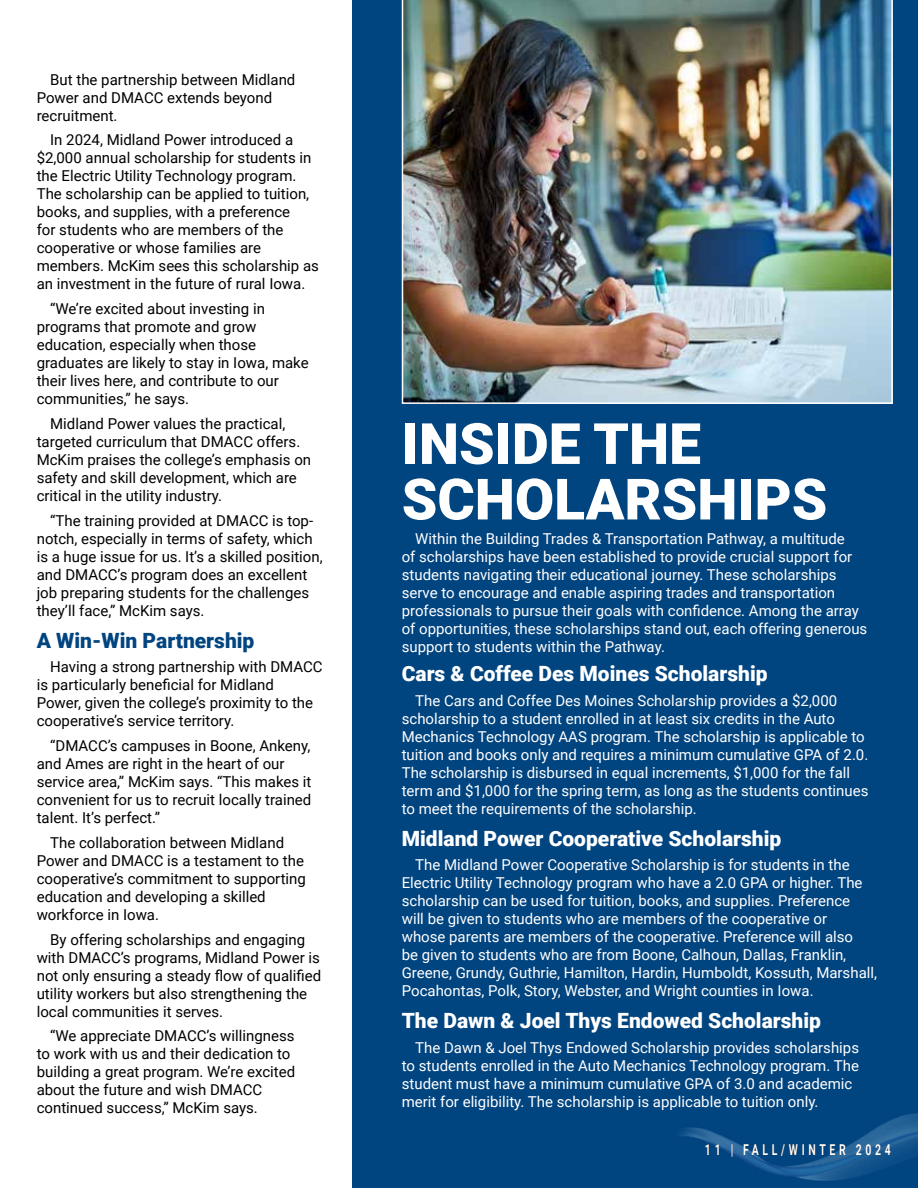
<style>
.page{position:relative;width:918px;height:1188px;background:#fff}
.page>*{position:absolute;margin:0;border:0;box-sizing:border-box;transform-origin:0 0}
.t1{font:900 57px/55.5px "Roboto";color:#fff}
.t2{font:900 21px "Roboto";color:#fff}
.t3{font:900 21px "Roboto";color:#004480}
.t4{font:15px/18px "Roboto";color:#000}
.t5{font:15px/18px "Roboto";color:#fff}
.t6{font:700 15px "Roboto";letter-spacing:.35em;color:#fff;scale:.7 1}
</style>
<div class="page">
<div style="left:352px;top:0;width:566px;height:1188px;background:#004480"></div>
<img style="left:402px;top:0;width:491px;height:404px">
<p class="t4" style="left:37px;top:70px;width:260px;text-indent:14px">But the partnership between Midland<br>Power and DMACC extends beyond recruitment.</p>
<p class="t4" style="left:37px;top:131px;width:284px;text-indent:14px">In 2024, Midland Power introduced a $2,000 annual scholarship for students in the Electric Utility Technology program.<br>The scholarship can be applied to tuition, books, and supplies, with a preference<br>for students who are members of the cooperative or whose families are members. McKim sees this scholarship as an investment in the future of rural Iowa.</p>
<p class="t4" style="left:37px;top:299px;width:274px;text-indent:14px">“We’re excited about investing in programs that promote and grow education, especially when those graduates are likely to stay in Iowa, make their lives here, and contribute to our communities,” he says.</p>
<p class="t4" style="left:37px;top:414px;width:276px;text-indent:14px">Midland Power values the practical, targeted curriculum that DMACC offers.<br>McKim praises the college’s emphasis on safety and skill development, which are critical in the utility industry.</p>
<p class="t4" style="left:37px;top:511px;width:287px;text-indent:14px">“The training provided at DMACC is top&shy;notch, especially in terms of safety, which is a huge issue for us. It’s a skilled position, and DMACC’s program does an excellent job preparing students for the challenges they’ll face,” McKim says.</p>
<p class="t3" style="left:37px;top:625px;width:219px">A Win-Win Partnership</p>
<p class="t4" style="left:50px;top:658px;width:274px">Having a strong partnership with DMACC</p>
<p class="t4" style="left:37px;top:676px;width:239px">is particularly beneficial for Midland</p>
<p class="t4" style="left:37px;top:694px;width:278px">Power, given the college’s proximity to the cooperative’s service territory.</p>
<p class="t4" style="left:37px;top:736px;width:276px;text-indent:14px">“DMACC’s campuses in Boone, Ankeny, and Ames are right in the heart of our service area,” McKim says. “This makes it convenient for us to recruit locally trained talent. It’s perfect.”</p>
<p class="t4" style="left:37px;top:833px;width:271px;text-indent:14px">The collaboration between Midland Power and DMACC is a testament to the cooperative’s commitment to supporting education and developing a skilled workforce in Iowa.</p>
<p class="t4" style="left:37px;top:930px;width:286px;text-indent:14px">By offering scholarships and engaging with DMACC’s programs, Midland Power is not only ensuring a steady flow of qualified utility workers but also strengthening the local communities it serves.</p>
<p class="t4" style="left:37px;top:1027px;width:260px;text-indent:14px">“We appreciate DMACC’s willingness to work with us and their dedication to building a great program. We’re excited about the future and wish DMACC continued success,” McKim says.</p>
<h1 class="t1" style="left:402px;top:414px;width:427px">INSIDE THE<br>SCHOLARSHIPS</h1>
<p class="t5" style="left:402px;top:529px;width:467px;text-indent:14px">Within the Building Trades &amp; Transportation Pathway, a multitude<br>of scholarships have been established to provide crucial support for students navigating their educational journey. These scholarships serve to encourage and enable aspiring trades and transportation professionals to pursue their goals with confidence. Among the array of opportunities, these scholarships stand out, each offering generous support to students within the Pathway.</p>
<p class="t2" style="left:402px;top:659px;width:367px">Cars &amp; Coffee Des Moines Scholarship</p>
<p class="t5" style="left:402px;top:691px;width:468px;text-indent:14px">The Cars and Coffee Des Moines Scholarship provides a $2,000 scholarship to a student enrolled in at least six credits in the Auto Mechanics Technology AAS program. The scholarship is applicable to tuition and books only and requires a minimum cumulative GPA of 2.0.<br>The scholarship is disbursed in equal increments, $1,000 for the fall term and $1,000 for the spring term, as long as the students continues to meet the requirements of the scholarship.</p>
<p class="t2" style="left:402px;top:823px;width:381px">Midland Power Cooperative Scholarship</p>
<p class="t5" style="left:415px;top:855px;width:436px">The Midland Power Cooperative Scholarship is for students in the</p>
<p class="t5" style="left:402px;top:873px;width:462px">Electric Utility Technology program who have a 2.0 GPA or higher. The</p>
<p class="t5" style="left:402px;top:891px;width:477px">scholarship can be used for tuition, books, and supplies. Preference<br>will be given to students who are members of the cooperative or<br>whose parents are members of the cooperative. Preference will also<br>be given to students who are from Boone, Calhoun, Dallas, Franklin, Greene, Grundy, Guthrie, Hamilton, Hardin, Humboldt, Kossuth, Marshall, Pocahontas, Polk, Story, Webster, and Wright counties in Iowa.</p>
<p class="t2" style="left:402px;top:1006px;width:421px">The Dawn &amp; Joel Thys Endowed Scholarship</p>
<p class="t5" style="left:415px;top:1038px;width:445px">The Dawn &amp; Joel Thys Endowed Scholarship provides scholarships</p>
<p class="t5" style="left:402px;top:1092px;width:418px">merit for eligibility. The scholarship is applicable to tuition only.</p>
<p class="t5" style="left:402px;top:1056px;width:459px">to students enrolled in the Auto Mechanics Technology program. The</p>
<p class="t5" style="left:402px;top:1074px;width:452px">student must have a minimum cumulative GPA of 3.0 and academic</p>
<p class="t6" style="left:705px;top:1139px;width:267px">11 | FALL/WINTER 2024</p>
</div>
